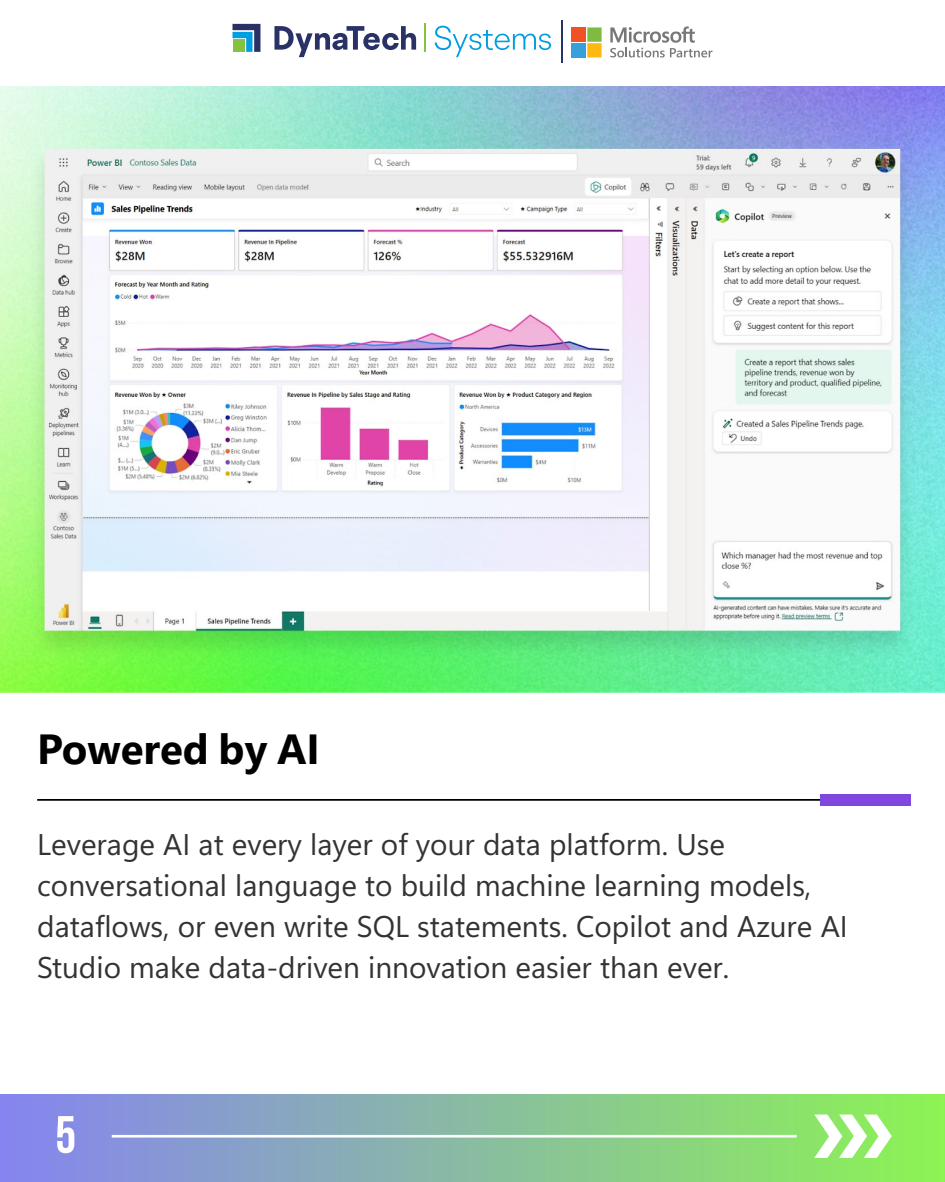
<style>
.page{position:relative;width:945px;height:1182px;background:#fff}
.page>*{position:absolute;margin:0;border:0;box-sizing:border-box;transform-origin:0 0}
.t1{font:700 52.5px "Bebas Neue";color:#fff}
.t2{font:700 42px "Segoe Pro";color:#000}
.t3{font:29.75px/41.1px "Segoe UI Variable";color:#333}
</style>
<div class="page">
<div style="left:572px;top:27px;width:14px;height:15px;background:#f05225"></div>
<div style="left:572px;top:43px;width:14px;height:14px;background:#35a0da"></div>
<svg style="left:587px;top:27px;width:15px;height:30px"></svg>
<svg style="left:610px;top:26px;width:102px;height:31px"></svg>
<svg style="left:274px;top:26px;width:142px;height:31px"></svg>
<svg style="left:425px;top:24px;width:1px;height:28px"></svg>
<svg style="left:435px;top:26px;width:116px;height:31px"></svg>
<svg style="left:233px;top:24px;width:27px;height:28px"></svg>
<div style="left:233px;top:40px;width:12px;height:12px;background:#85c240"></div>
<hr style="left:561px;top:20px;width:2px;height:43px;background:#263367">
<hr style="left:37px;top:798px;width:872px;height:2px;background:#000">
<div style="left:820px;top:793px;width:91px;height:12px;background:#7f47dd"></div>
<img style="left:0;top:86px;width:945px;height:606px">
<div style="left:0;top:1094px;width:945px;height:87px;background:linear-gradient(to right,#8684f0,#8cf452)"></div>
<svg style="left:814px;top:1114px;width:78px;height:43px"></svg>
<hr style="left:112px;top:1134px;width:685px;height:3px;background:#fff">
<h2 class="t2" style="left:37px;top:719px;width:284px">Powered by AI</h2>
<p class="t3" style="left:37px;top:822px;width:812px">Leverage AI at every layer of your data platform. Use conversational language to build machine learning models, dataflows, or even write SQL statements. Copilot and Azure AI Studio make data-driven innovation easier than ever.</p>
<h1 class="t1" style="left:55px;top:1105px;width:22px">5</h1>
</div>
